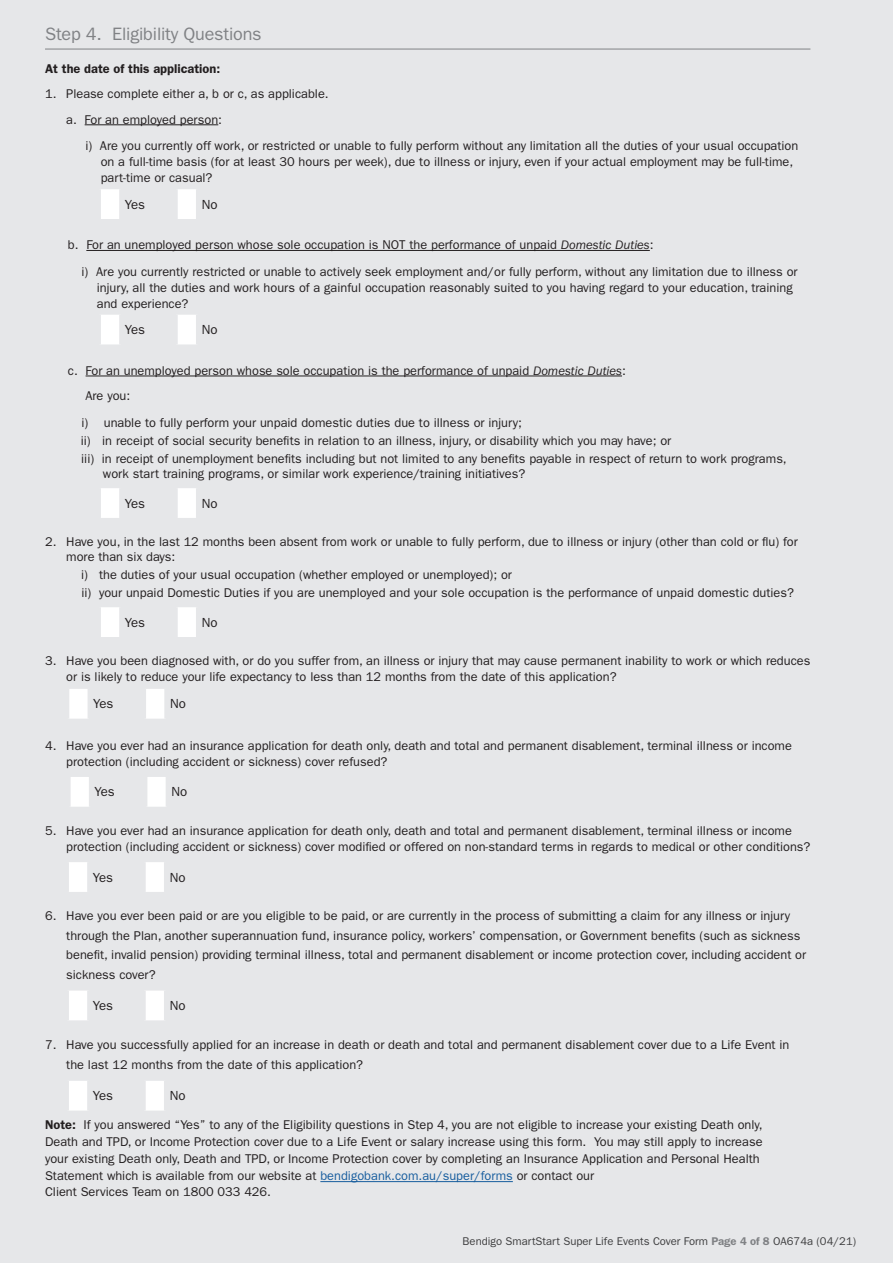
<style>
.page{position:relative;width:893px;height:1263px;background:#e6e7e9}
.page>*{position:absolute;margin:0;border:0;box-sizing:border-box;transform-origin:0 0}
._2headline{font:18px "ITC Franklin Gothic Std";letter-spacing:-.01em;color:#808285}
._8_FORM_BODY{font:13.2px "ITC Franklin Gothic Std";color:#231f20}
._5_bullet_point{font:12.75px/15.8px "ITC Franklin Gothic Std";color:#231f20}
._5_bullet_point-2{font:600 12.75px "ITC Franklin Gothic Std";color:#231f20}
.t1{font:11.25px "ITC Franklin Gothic Std";color:#3e3e3f}
.s1{font-style:italic}
.s2{font-weight:600}
.s3{color:#175d9e}
.s4{font-weight:600;color:#808285}
</style>
<div class="page">
<hr style="left:45px;top:49px;width:765px;height:1px;background:#808285">
<hr style="left:85px;top:124px;width:133px;height:1px;background:#231f20">
<hr style="left:86px;top:250px;width:564px;height:1px;background:#231f20">
<hr style="left:86px;top:376px;width:536px;height:1px;background:#231f20">
<hr style="left:320px;top:1181px;width:193px;height:1px;background:#175d9e">
<svg style="left:69px;top:689px;width:95px;height:30px"></svg>
<hr style="left:88px;top:689px;width:3px;height:30px;background:#e6e7e9">
<hr style="left:143px;top:689px;width:3px;height:30px;background:#e6e7e9">
<svg style="left:101px;top:189px;width:95px;height:30px"></svg>
<hr style="left:119px;top:189px;width:3px;height:30px;background:#e6e7e9">
<hr style="left:175px;top:189px;width:3px;height:30px;background:#e6e7e9">
<svg style="left:101px;top:315px;width:95px;height:29px"></svg>
<hr style="left:119px;top:315px;width:3px;height:29px;background:#e6e7e9">
<hr style="left:175px;top:315px;width:3px;height:29px;background:#e6e7e9">
<svg style="left:101px;top:488px;width:95px;height:30px"></svg>
<hr style="left:119px;top:488px;width:3px;height:30px;background:#e6e7e9">
<hr style="left:175px;top:488px;width:3px;height:30px;background:#e6e7e9">
<svg style="left:101px;top:607px;width:95px;height:30px"></svg>
<hr style="left:119px;top:607px;width:3px;height:30px;background:#e6e7e9">
<hr style="left:175px;top:607px;width:3px;height:30px;background:#e6e7e9">
<svg style="left:71px;top:777px;width:95px;height:30px"></svg>
<hr style="left:89px;top:777px;width:3px;height:30px;background:#e6e7e9">
<hr style="left:144px;top:777px;width:3px;height:30px;background:#e6e7e9">
<svg style="left:69px;top:862px;width:95px;height:30px"></svg>
<hr style="left:87px;top:862px;width:3px;height:30px;background:#e6e7e9">
<hr style="left:143px;top:862px;width:3px;height:30px;background:#e6e7e9">
<svg style="left:69px;top:991px;width:95px;height:29px"></svg>
<hr style="left:87px;top:990px;width:3px;height:30px;background:#e6e7e9">
<hr style="left:143px;top:990px;width:3px;height:30px;background:#e6e7e9">
<svg style="left:69px;top:1081px;width:95px;height:29px"></svg>
<hr style="left:87px;top:1081px;width:3px;height:29px;background:#e6e7e9">
<hr style="left:143px;top:1081px;width:3px;height:29px;background:#e6e7e9">
<p class="_2headline" style="left:45px;top:24px;width:218px">Step 4. Eligibility Questions</p>
<p class="_5_bullet_point-2" style="left:45px;top:61px;width:177px">At the date of this application:</p>
<p class="_5_bullet_point" style="left:45px;top:86px;width:285px">1. Please complete either a, b or c, as applicable.</p>
<p class="_5_bullet_point" style="left:66px;top:111px;width:157px">a. For an employed person:</p>
<p class="_5_bullet_point" style="left:101px;top:138px;width:699px;text-indent:-15px">i) Are you currently off work, or restricted or unable to fully perform without any limitation all the duties of your usual occupation on a full-time basis (for at least 30 hours per week), due to illness or injury, even if your actual employment may be full-time, part-time or casual?</p>
<p class="_8_FORM_BODY" style="left:125px;top:197px;width:22px">Yes</p>
<p class="_8_FORM_BODY" style="left:202px;top:197px;width:17px">No</p>
<p class="_5_bullet_point" style="left:68px;top:237px;width:587px">b. For an unemployed person whose sole occupation is NOT the performance of unpaid <span class="s1">Domestic Duties</span>:</p>
<p class="_5_bullet_point" style="left:97px;top:264px;width:702px;text-indent:-15px">i) Are you currently restricted or unable to actively seek employment and/or fully perform, without any limitation due to illness or injury, all the duties and work hours of a gainful occupation reasonably suited to you having regard to your education, training and experience?</p>
<p class="_8_FORM_BODY" style="left:125px;top:322px;width:22px">Yes</p>
<p class="_8_FORM_BODY" style="left:202px;top:322px;width:17px">No</p>
<p class="_5_bullet_point" style="left:68px;top:363px;width:559px">c. For an unemployed person whose sole occupation is the performance of unpaid <span class="s1">Domestic Duties</span>:</p>
<p class="_5_bullet_point" style="left:85px;top:388px;width:46px">Are you:</p>
<p class="_5_bullet_point" style="left:82px;top:415px;width:442px">i) unable to fully perform your unpaid domestic duties due to illness or injury;</p>
<p class="_5_bullet_point" style="left:81px;top:433px;width:592px">ii) in receipt of social security benefits in relation to an illness, injury, or disability which you may have; or</p>
<p class="_5_bullet_point" style="left:103px;top:451px;width:685px;text-indent:-22px">iii) in receipt of unemployment benefits including but not limited to any benefits payable in respect of return to work programs, work start training programs, or similar work experience/training initiatives?</p>
<p class="_8_FORM_BODY" style="left:125px;top:495px;width:22px">Yes</p>
<p class="_8_FORM_BODY" style="left:202px;top:495px;width:17px">No</p>
<p class="_5_bullet_point" style="left:66px;top:534px;width:733px;text-indent:-21px">2. Have you, in the last 12 months been absent from work or unable to fully perform, due to illness or injury (other than cold or flu) for more than six days:</p>
<p class="_5_bullet_point" style="left:81px;top:567px;width:432px">i) the duties of your usual occupation (whether employed or unemployed); or</p>
<p class="_5_bullet_point" style="left:81px;top:585px;width:714px">ii) your unpaid Domestic Duties if you are unemployed and your sole occupation is the performance of unpaid domestic duties?</p>
<p class="_8_FORM_BODY" style="left:125px;top:615px;width:22px">Yes</p>
<p class="_8_FORM_BODY" style="left:202px;top:615px;width:17px">No</p>
<p class="_5_bullet_point" style="left:66px;top:653px;width:746px;text-indent:-21px">3. Have you been diagnosed with, or do you suffer from, an illness or injury that may cause permanent inability to work or which reduces or is likely to reduce your life expectancy to less than 12 months from the date of this application?</p>
<p class="_8_FORM_BODY" style="left:93px;top:696px;width:22px">Yes</p>
<p class="_8_FORM_BODY" style="left:170px;top:696px;width:17px">No</p>
<p class="_5_bullet_point" style="left:66px;top:738px;width:727px;text-indent:-21px">4. Have you ever had an insurance application for death only, death and total and permanent disablement, terminal illness or income protection (including accident or sickness) cover refused?</p>
<p class="_8_FORM_BODY" style="left:95px;top:784px;width:22px">Yes</p>
<p class="_8_FORM_BODY" style="left:171px;top:784px;width:17px">No</p>
<p class="_5_bullet_point" style="left:66px;top:823px;width:746px;text-indent:-21px">5. Have you ever had an insurance application for death only, death and total and permanent disablement, terminal illness or income protection (including accident or sickness) cover modified or offered on non-standard terms in regards to medical or other conditions?</p>
<p class="_8_FORM_BODY" style="left:93px;top:869px;width:22px">Yes</p>
<p class="_8_FORM_BODY" style="left:170px;top:869px;width:17px">No</p>
<p class="_5_bullet_point" style="left:66px;top:906px;width:741px;line-height:19.5px;text-indent:-21px">6. Have you ever been paid or are you eligible to be paid, or are currently in the process of submitting a claim for any illness or injury through the Plan, another superannuation fund, insurance policy, workers’ compensation, or Government benefits (such as sickness benefit, invalid pension) providing terminal illness, total and permanent disablement or income protection cover, including accident or sickness cover?</p>
<p class="_8_FORM_BODY" style="left:93px;top:998px;width:22px">Yes</p>
<p class="_8_FORM_BODY" style="left:170px;top:998px;width:17px">No</p>
<p class="_5_bullet_point" style="left:66px;top:1035px;width:725px;line-height:19.5px;text-indent:-21px">7. Have you successfully applied for an increase in death or death and total and permanent disablement cover due to a Life Event in the last 12 months from the date of this application?</p>
<p class="_8_FORM_BODY" style="left:93px;top:1088px;width:22px">Yes</p>
<p class="_8_FORM_BODY" style="left:170px;top:1088px;width:17px">No</p>
<p class="_5_bullet_point" style="left:45px;top:1117px;width:719px"><span class="s2">Note:</span> If you answered “Yes” to any of the Eligibility questions in Step 4, you are not eligible to increase your existing Death only,</p>
<p class="_5_bullet_point" style="left:45px;top:1134px;width:719px">Death and TPD, or Income Protection cover due to a Life Event or salary increase using this form. You may still apply to increase</p>
<p class="_5_bullet_point" style="left:45px;top:1151px;width:716px">your existing Death only, Death and TPD, or Income Protection cover by completing an Insurance Application and Personal Health</p>
<p class="_5_bullet_point" style="left:45px;top:1168px;width:551px">Statement which is available from our website at <span class="s3">bendigobank.com.au/super/forms</span> or contact our</p>
<p class="_5_bullet_point" style="left:45px;top:1184px;width:228px">Client Services Team on 1800 033 426.</p>
<p class="t1" style="left:463px;top:1235px;width:395px">Bendigo SmartStart Super Life Events Cover Form <span class="s4">Page 4 of 8</span> OA674a (04/21)</p>
</div>
